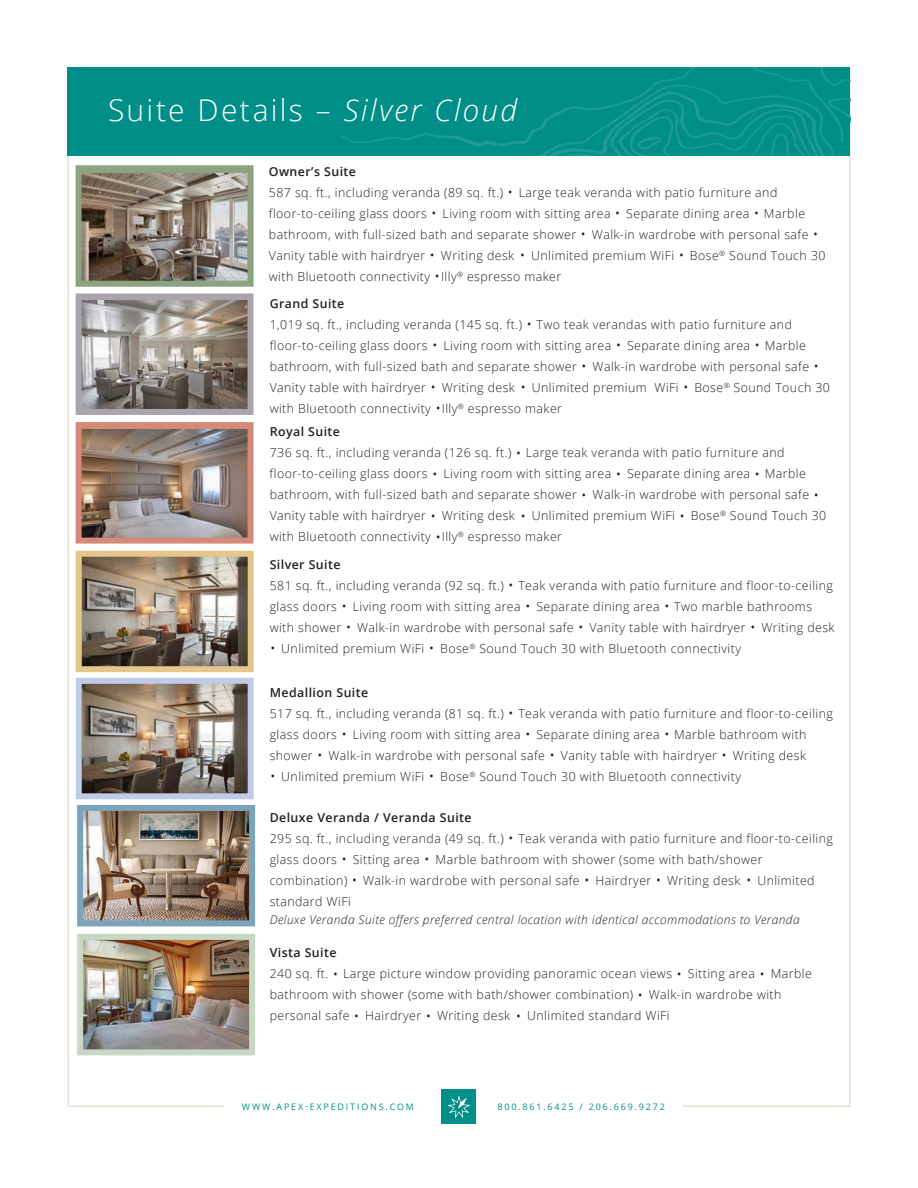
<style>
.page{position:relative;width:918px;height:1188px;background:#fff}
.page>*{position:absolute;margin:0;border:0;box-sizing:border-box;transform-origin:0 0}
.t1{font:300 30px "Open Sans";letter-spacing:.075em;color:#fff}
.t2{font:300 12.3px/21px "Open Sans";letter-spacing:.035em;color:#231f20}
.t3{font:italic 300 12px "Open Sans";letter-spacing:.035em;color:#231f20}
.t4{font:9px "Open Sans";letter-spacing:.2em;color:#008e89}
.s1{font-style:italic}
.s2{font-weight:600}
.s3{font-size:16.5px}
</style>
<div class="page">
<div style="left:442px;top:1090px;width:34px;height:34px;background:#008e89"></div>
<svg style="left:448px;top:1096px;width:22px;height:22px"></svg>
<div style="left:68px;top:68px;width:782px;height:88px;background:#008e89"></div>
<svg style="left:340px;top:68px;width:510px;height:88px"></svg>
<img style="left:83px;top:301px;width:164px;height:107px">
<div style="left:76px;top:293px;width:178px;height:122px;border:6px solid #aca4ad"></div>
<img style="left:83px;top:173px;width:164px;height:107px">
<div style="left:76px;top:165px;width:178px;height:122px;border:6px solid #8ca37f"></div>
<img style="left:83px;top:685px;width:164px;height:107px">
<div style="left:76px;top:678px;width:178px;height:121px;border:6px solid #bfcbe7"></div>
<img style="left:83px;top:558px;width:164px;height:107px">
<div style="left:76px;top:551px;width:178px;height:121px;border:6px solid #e5c68c"></div>
<img style="left:84px;top:812px;width:164px;height:107px">
<div style="left:77px;top:805px;width:178px;height:121px;border:6px solid #7ba4bc"></div>
<img style="left:83px;top:429px;width:164px;height:108px">
<div style="left:76px;top:422px;width:178px;height:122px;border:6px solid #d58978"></div>
<img style="left:84px;top:941px;width:164px;height:107px">
<div style="left:77px;top:934px;width:178px;height:121px;border:6px solid #c7d9c4"></div>
<p class="t1" style="left:108px;top:89px;width:411px">Suite Details – <span class="s1">Silver Cloud</span></p>
<p class="t2" style="left:269px;top:161px;width:558px"><span class="s2">Owner’s Suite<br></span>587 sq. ft., including veranda (89 sq. ft.) <span class="s3">•</span> Large teak veranda with patio furniture and floor-to-ceiling glass doors <span class="s3">•</span> Living room with sitting area <span class="s3">•</span> Separate dining area <span class="s3">•</span> Marble bathroom, with full-sized bath and separate shower <span class="s3">•</span> Walk-in wardrobe with personal safe <span class="s3">• </span>Vanity table with hairdryer <span class="s3">•</span> Writing desk <span class="s3">•</span> Unlimited premium WiFi <span class="s3">•</span> Bose<sup>®</sup> Sound Touch 30 with Bluetooth connectivity <span class="s3">•</span>Illy<sup>®</sup> espresso maker</p>
<p class="t2" style="left:270px;top:293px;width:562px"><span class="s2">Grand Suite<br></span>1,019 sq. ft., including veranda (145 sq. ft.) <span class="s3">•</span> Two teak verandas with patio furniture and floor-to-ceiling glass doors <span class="s3">•</span> Living room with sitting area <span class="s3">•</span> Separate dining area <span class="s3">•</span> Marble bathroom, with full-sized bath and separate shower <span class="s3">•</span> Walk-in wardrobe with personal safe <span class="s3">• </span>Vanity table with hairdryer <span class="s3">•</span> Writing desk <span class="s3">•</span> Unlimited premium WiFi <span class="s3">•</span> Bose<sup>®</sup> Sound Touch 30 with Bluetooth connectivity <span class="s3">•</span>Illy<sup>®</sup> espresso maker</p>
<p class="t2" style="left:270px;top:421px;width:558px"><span class="s2">Royal Suite<br></span>736 sq. ft., including veranda (126 sq. ft.) <span class="s3">•</span> Large teak veranda with patio furniture and floor-to-ceiling glass doors <span class="s3">•</span> Living room with sitting area <span class="s3">•</span> Separate dining area <span class="s3">•</span> Marble bathroom, with full-sized bath and separate shower <span class="s3">•</span> Walk-in wardrobe with personal safe <span class="s3">• </span>Vanity table with hairdryer <span class="s3">•</span> Writing desk <span class="s3">•</span> Unlimited premium WiFi <span class="s3">•</span> Bose<sup>®</sup> Sound Touch 30 with Bluetooth connectivity <span class="s3">•</span>Illy<sup>®</sup> espresso maker</p>
<p class="t2" style="left:270px;top:554px;width:566px"><span class="s2">Silver Suite<br></span>581 sq. ft., including veranda (92 sq. ft.) <span class="s3">•</span> Teak veranda with patio furniture and floor-to-ceiling glass doors <span class="s3">•</span> Living room with sitting area <span class="s3">•</span> Separate dining area <span class="s3">•</span> Two marble bathrooms with shower <span class="s3">•</span> Walk-in wardrobe with personal safe <span class="s3">•</span> Vanity table with hairdryer <span class="s3">•</span> Writing desk</p>
<p class="t2" style="left:270px;top:638px;width:473px"><span class="s3">•</span> Unlimited premium WiFi <span class="s3">•</span> Bose<sup>®</sup> Sound Touch 30 with Bluetooth connectivity</p>
<p class="t2" style="left:270px;top:681px;width:565px"><span class="s2">Medallion Suite<br></span>517 sq. ft., including veranda (81 sq. ft.) <span class="s3">•</span> Teak veranda with patio furniture and floor-to-ceiling glass doors <span class="s3">•</span> Living room with sitting area <span class="s3">•</span> Separate dining area <span class="s3">•</span> Marble bathroom with shower <span class="s3">•</span> Walk-in wardrobe with personal safe <span class="s3">•</span> Vanity table with hairdryer <span class="s3">•</span> Writing desk</p>
<p class="t2" style="left:270px;top:765px;width:473px"><span class="s3">•</span> Unlimited premium WiFi <span class="s3">•</span> Bose<sup>®</sup> Sound Touch 30 with Bluetooth connectivity</p>
<p class="t2" style="left:270px;top:806px;width:565px"><span class="s2">Deluxe Veranda / Veranda Suite<br></span>295 sq. ft., including veranda (49 sq. ft.) <span class="s3">•</span> Teak veranda with patio furniture and floor-to-ceiling glass doors <span class="s3">•</span> Sitting area <span class="s3">•</span> Marble bathroom with shower (some with bath/shower combination) <span class="s3">•</span> Walk-in wardrobe with personal safe <span class="s3">•</span> Hairdryer <span class="s3">•</span> Writing desk <span class="s3">•</span> Unlimited standard WiFi</p>
<p class="t3" style="left:270px;top:911px;width:532px">Deluxe Veranda Suite offers preferred central location with identical accommodations to Veranda</p>
<p class="t2" style="left:270px;top:942px;width:544px"><span class="s2">Vista Suite<br></span>240 sq. ft. <span class="s3">•</span> Large picture window providing panoramic ocean views <span class="s3">•</span> Sitting area <span class="s3">•</span> Marble bathroom with shower (some with bath/shower combination) <span class="s3">•</span> Walk-in wardrobe with personal safe <span class="s3">•</span> Hairdryer <span class="s3">•</span> Writing desk <span class="s3">•</span> Unlimited standard WiFi</p>
<p class="t4" style="left:242px;top:1101px;width:174px">WWW.APEX-EXPEDITIONS.COM</p>
<p class="t4" style="left:498px;top:1101px;width:169px">800.861.6425 / 206.669.9272</p>
</div>
